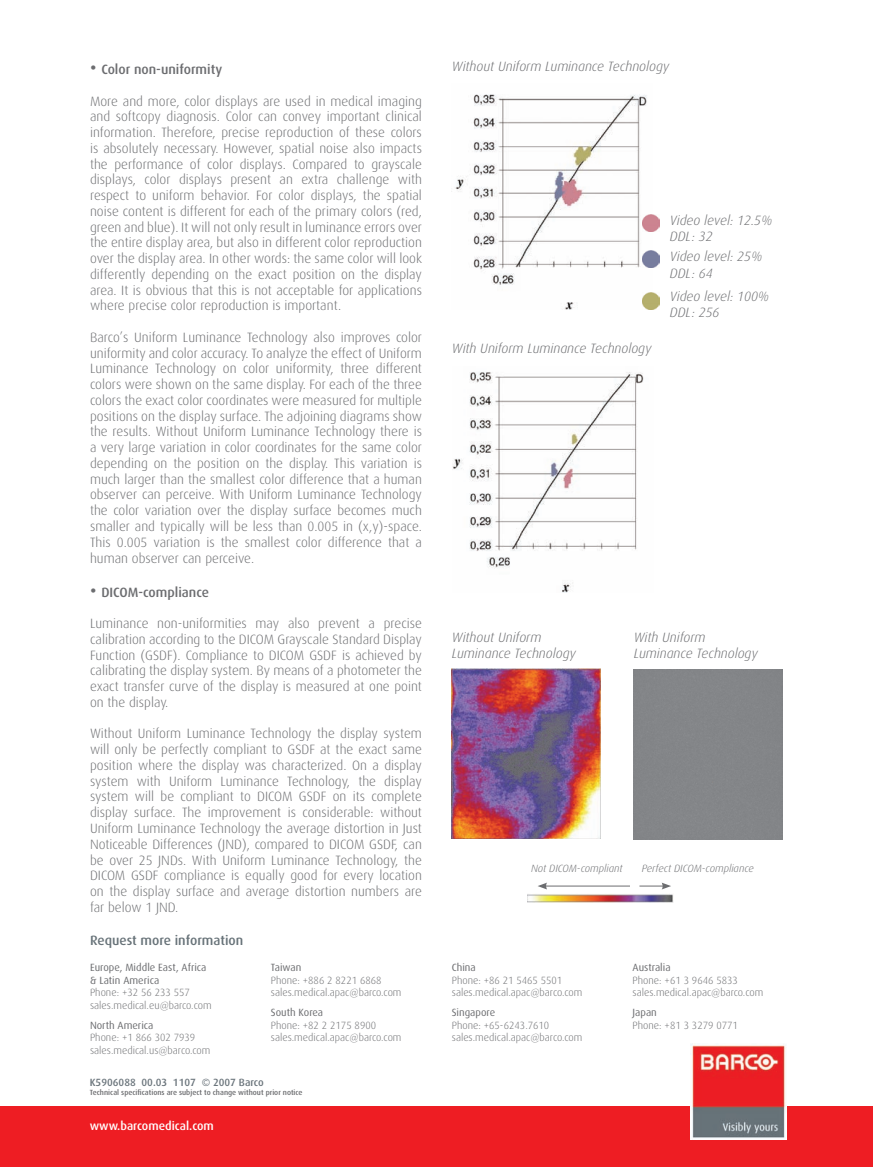
<style>
.page{position:relative;width:873px;height:1167px;background:#fff}
.page>*{position:absolute;margin:0;border:0;box-sizing:border-box;transform-origin:0 0}
.t1{font:300 13.5px/15.8px "Dax";color:#6c6d70;text-align:justify}
.t2{font:italic 300 13.5px/16.2px "Dax";color:#6c6d70}
.t3{font:500 13.5px "Dax";color:#6c6d70}
.t4{font:500 13.5px "Dax";color:#687379}
.t5{font:500 12px "Dax";color:#fff}
.t6{font:300 10.5px/12.6px "Dax";color:#6c6d70}
.t7{font:10.5px/12.6px "Dax";color:#6c6d70}
.t8{font:italic 300 10.5px "Dax";color:#6c6d70}
.t9{font:500 10.5px "Dax";color:#6a747b}
.t10{font:500 7.5px "Dax";color:#6c6d70}
.s1{font-size:18px}
</style>
<div class="page">
<div style="left:0;top:1106px;width:872px;height:61px;background:#ee1d23"></div>
<img style="left:690px;top:1043px;width:96px;height:96px">
<img style="left:451px;top:94px;width:201px;height:216px">
<img style="left:452px;top:372px;width:192px;height:221px">
<img style="left:451px;top:668px;width:149px;height:170px">
<img style="left:527px;top:894px;width:146px;height:8px">
<svg style="left:639px;top:882px;width:32px;height:7px"></svg>
<hr style="left:544px;top:885px;width:85px;height:1px;background:#6c6d70">
<svg style="left:538px;top:882px;width:9px;height:7px"></svg>
<img style="left:642px;top:250px;width:17px;height:17px">
<img style="left:642px;top:292px;width:17px;height:17px">
<img style="left:642px;top:214px;width:17px;height:17px">
<p class="t3" style="left:90px;top:62px;width:134px"><span class="s1">•</span> Color non-uniformity</p>
<p class="t1" style="left:90px;top:93px;width:333px">More and more, color displays are used in medical imaging and softcopy diagnosis. Color can convey important clinical information. Therefore, precise reproduction of these colors is absolutely necessary. However, spatial noise also impacts the performance of color displays. Compared to grayscale displays, color displays present an extra challenge with respect to uniform behavior. For color displays, the spatial noise content is different for each of the primary colors (red, green and blue). It will not only result in luminance errors over the entire display area, but also in different color reproduction over the display area. In other words: the same color will look differently depending on the exact position on the display area. It is obvious that this is not acceptable for applications where precise color reproduction is important.</p>
<p class="t1" style="left:90px;top:329px;width:333px">Barco’s Uniform Luminance Technology also improves color uniformity and color accuracy. To analyze the effect of Uniform Luminance Technology on color uniformity, three different colors were shown on the same display. For each of the three colors the exact color coordinates were measured for multiple positions on the display surface. The adjoining diagrams show the results. Without Uniform Luminance Technology there is a very large variation in color coordinates for the same color depending on the position on the display. This variation is much larger than the smallest color difference that a human observer can perceive. With Uniform Luminance Technology the color variation over the display surface becomes much smaller and typically will be less than 0.005 in (x,y)-space.<br>This 0.005 variation is the smallest color difference that a human observer can perceive.</p>
<p class="t3" style="left:90px;top:584px;width:120px"><span class="s1">•</span> DICOM-compliance</p>
<p class="t1" style="left:90px;top:616px;width:333px">Luminance non-uniformities may also prevent a precise calibration according to the DICOM Grayscale Standard Display Function (GSDF). Compliance to DICOM GSDF is achieved by calibrating the display system. By means of a photometer the exact transfer curve of the display is measured at one point on the display.</p>
<p class="t1" style="left:90px;top:726px;width:333px">Without Uniform Luminance Technology the display system will only be perfectly compliant to GSDF at the exact same position where the display was characterized. On a display system with Uniform Luminance Technology, the display system will be compliant to DICOM GSDF on its complete display surface. The improvement is considerable: without Uniform Luminance Technology the average distortion in Just Noticeable Differences (JND), compared to DICOM GSDF, can be over 25 JNDs. With Uniform Luminance Technology, the DICOM GSDF compliance is equally good for every location on the display surface and average distortion numbers are far below 1 JND.</p>
<p class="t4" style="left:90px;top:933px;width:155px">Request more information</p>
<p class="t7" style="left:90px;top:961px;width:118px">Europe, Middle East, Africa &amp; Latin America</p>
<p class="t6" style="left:90px;top:986px;width:123px">Phone: +32 56 233 557 sales.medical.eu@barco.com</p>
<p class="t7" style="left:90px;top:1018px;width:65px">North America</p>
<p class="t6" style="left:90px;top:1031px;width:122px">Phone: +1 866 302 7939 sales.medical.us@barco.com</p>
<p class="t7" style="left:271px;top:961px;width:32px">Taiwan</p>
<p class="t6" style="left:271px;top:973px;width:132px">Phone: +886 2 8221 6868 sales.medical.apac@barco.com</p>
<p class="t7" style="left:271px;top:1006px;width:54px">South Korea</p>
<p class="t6" style="left:271px;top:1018px;width:132px">Phone: +82 2 2175 8900 sales.medical.apac@barco.com</p>
<p class="t9" style="left:90px;top:1076px;width:175px">K5906088 00.03 1107 © 2007 Barco</p>
<p class="t10" style="left:90px;top:1088px;width:214px">Technical specifications are subject to change without prior notice</p>
<p class="t5" style="left:90px;top:1119px;width:125px">www.barcomedical.com</p>
<p class="t2" style="left:451px;top:58px;width:219px">Without Uniform Luminance Technology</p>
<p class="t2" style="left:451px;top:340px;width:201px">With Uniform Luminance Technology</p>
<p class="t2" style="left:669px;top:212px;width:104px">Video level: 12.5%<br>DDL: 32</p>
<p class="t2" style="left:669px;top:249px;width:94px">Video level: 25%<br>DDL: 64</p>
<p class="t2" style="left:669px;top:288px;width:101px">Video level: 100%<br>DDL: 256</p>
<p class="t2" style="left:451px;top:629px;width:126px">Without Uniform<br>Luminance Technology</p>
<p class="t2" style="left:633px;top:629px;width:126px">With Uniform<br>Luminance Technology</p>
<p class="t8" style="left:531px;top:862px;width:93px">Not DICOM-compliant</p>
<p class="t8" style="left:641px;top:862px;width:114px">Perfect DICOM-compliance</p>
<p class="t7" style="left:451px;top:961px;width:25px">China</p>
<p class="t6" style="left:451px;top:973px;width:132px">Phone: +86 21 5465 5501 sales.medical.apac@barco.com</p>
<p class="t7" style="left:451px;top:1006px;width:45px">Singapore</p>
<p class="t6" style="left:451px;top:1018px;width:132px">Phone: +65-6243.7610 sales.medical.apac@barco.com</p>
<p class="t7" style="left:632px;top:961px;width:39px">Australia</p>
<p class="t6" style="left:632px;top:973px;width:132px">Phone: +61 3 9646 5833 sales.medical.apac@barco.com</p>
<p class="t7" style="left:632px;top:1006px;width:26px">Japan</p>
<p class="t6" style="left:632px;top:1018px;width:107px">Phone: +81 3 3279 0771</p>
</div>
